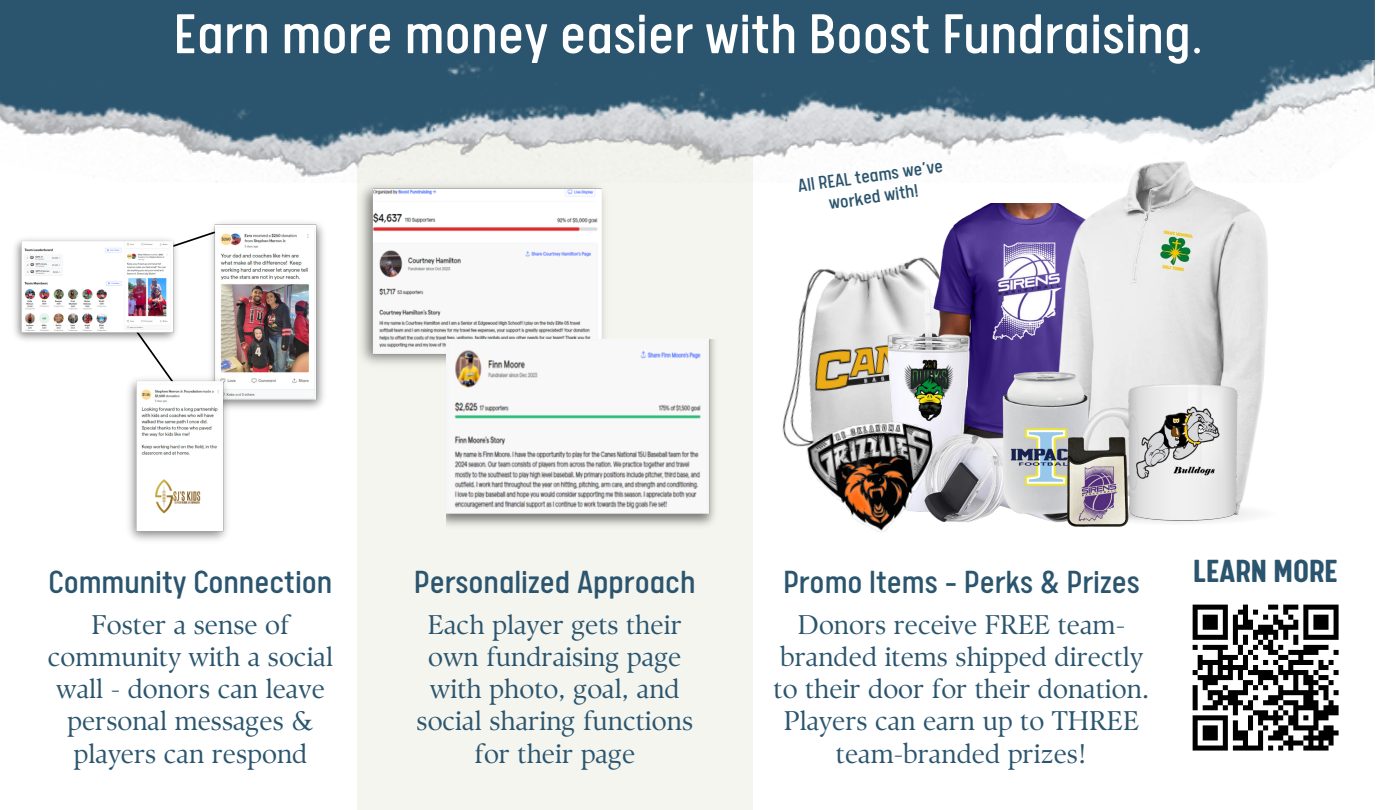
<style>
.page{position:relative;width:1377px;height:810px;background:#fff}
.page>*{position:absolute;margin:0;border:0;box-sizing:border-box;transform-origin:0 0}
.t1{font:63px "Calps";color:#fff}
.t2{font:36px "Calps";color:#2b556e}
.t3{font:700 36px "Calps";color:#2b556e}
.t4{font:27px/31.9px "TY Serif D";color:#2b556e;text-align:center}
.t5{font:20.7px/21.2px "Calps";color:#2b556e;text-align:center}
</style>
<div class="page">
<img style="left:782px;top:258px;width:133px;height:188px">
<div style="left:357px;top:62px;width:396px;height:748px;background:#f5f5ef"></div>
<div style="left:0;top:0;width:1375px;height:165px;background:#2b556e"></div>
<img style="left:0;top:60px;width:1375px;height:117px">
<svg style="left:1192px;top:604px;width:147px;height:147px"></svg>
<img style="left:211px;top:222px;width:113px;height:187px">
<svg style="left:147px;top:347px;width:13px;height:15px"></svg>
<img style="left:129px;top:362px;width:105px;height:179px">
<svg style="left:191px;top:230px;width:26px;height:20px"></svg>
<img style="left:14px;top:238px;width:177px;height:109px">
<img style="left:361px;top:179px;width:243px;height:185px">
<img style="left:446px;top:339px;width:269px;height:187px">
<img style="left:915px;top:204px;width:106px;height:56px">
<img style="left:1021px;top:134px;width:263px;height:250px">
<img style="left:836px;top:260px;width:290px;height:263px">
<img style="left:997px;top:369px;width:96px;height:148px">
<img style="left:1075px;top:384px;width:188px;height:139px">
<img style="left:1134px;top:406px;width:87px;height:73px">
<img style="left:1060px;top:433px;width:71px;height:94px">
<img style="left:796px;top:400px;width:154px;height:133px">
<p class="t1" style="left:174px;top:8px;width:1031px">Earn more money easier with Boost Fundraising.</p>
<p class="t5" style="left:797px;top:178px;width:148px;rotate:-8deg">All REAL teams we’ve worked with!</p>
<p class="t2" style="left:49px;top:567px;width:285px">Community Connection</p>
<p class="t2" style="left:414px;top:567px;width:283px">Personalized Approach</p>
<p class="t2" style="left:783px;top:567px;width:358px">Promo Items - Perks &amp; Prizes</p>
<h2 class="t4" style="left:48px;top:609px;width:287px">Foster a sense of community with a social wall - donors can leave personal messages &amp; players can respond</h2>
<h3 class="t4" style="left:417px;top:609px;width:278px">Each player gets their own fundraising page with photo, goal, and social sharing functions for their page</h3>
<h3 class="t4" style="left:774px;top:609px;width:377px">Donors receive FREE team&shy;branded items shipped directly to their door for their donation.<br>Players can earn up to THREE team-branded prizes!</h3>
<h4 class="t3" style="left:1193px;top:556px;width:146px">LEARN MORE</h4>
</div>
